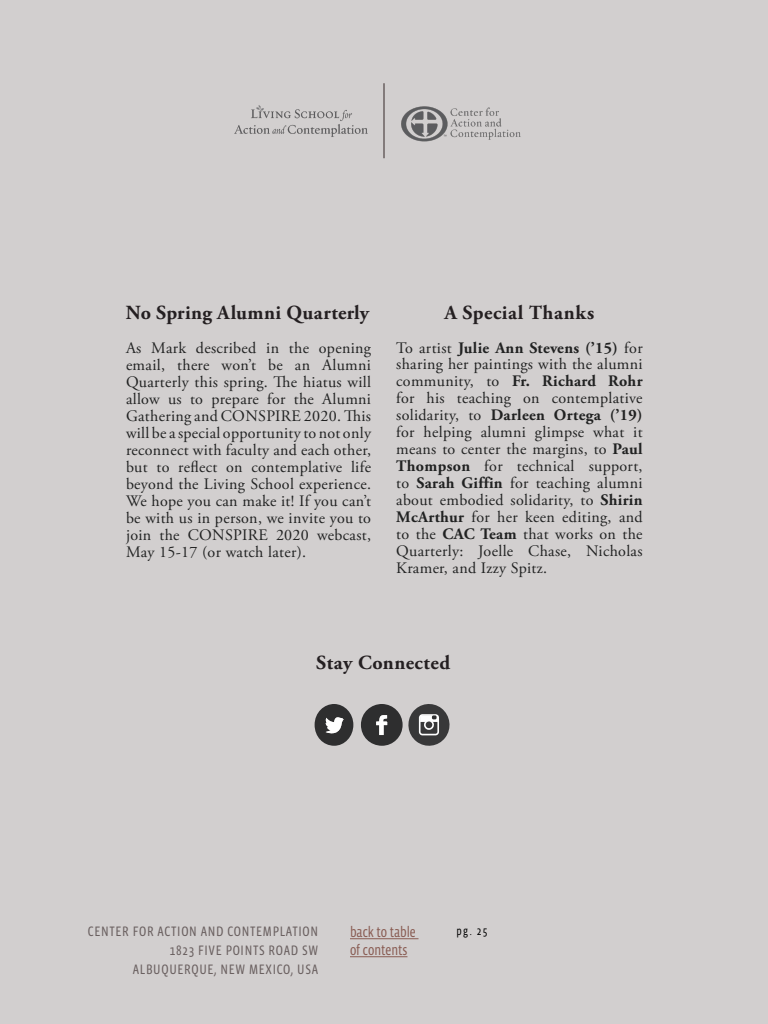
<style>
.page{position:relative;width:768px;height:1024px;background:#d2cfcf}
.page>*{position:absolute;margin:0;border:0;box-sizing:border-box;transform-origin:0 0}
.t1{font:700 20px "Adobe Garamond Pro";letter-spacing:.02em;color:#241f21}
.t2{font:16px/17px "Adobe Garamond Pro";letter-spacing:.02em;color:#212222;text-align:justify}
.t3{font:15px/18px "Vista Sans Nar OTCE";color:#895c53}
.t4{font:14px/19px "Vista Sans Nar OTCE";letter-spacing:.05em;color:#6a6060;text-align:right}
.t5{font:12px "Vista Sans Nar OTCE";color:#000}
.s1{font-weight:700}
</style>
<div class="page">
<img style="left:401px;top:106px;width:120px;height:36px">
<img style="left:234px;top:105px;width:134px;height:32px">
<hr style="left:383px;top:83px;width:2px;height:75px;background:#6a6060">
<svg style="left:315px;top:704px;width:38px;height:42px"></svg>
<svg style="left:361px;top:704px;width:89px;height:42px"></svg>
<hr style="left:350px;top:939px;width:69px;height:1px;background:#895c53">
<hr style="left:350px;top:957px;width:57px;height:1px;background:#895c53">
<p class="t1" style="left:126px;top:304px;width:245px">No Spring Alumni Quarterly</p>
<p class="t2" style="left:126px;top:341px;width:247px">As Mark described in the opening email, there won’t be an Alumni Quarterly this spring. The hiatus will allow us to prepare for the Alumni Gathering and CONSPIRE 2020. This will be a special opportunity to not only reconnect with faculty and each other, but to reflect on contemplative life beyond the Living School experience.<br>We hope you can make it! If you can’t be with us in person, we invite you to join the CONSPIRE 2020 webcast, May 15-17 (or watch later).</p>
<p class="t1" style="left:444px;top:304px;width:151px">A Special Thanks</p>
<p class="t2" style="left:396px;top:340px;width:248px">To artist <span class="s1">Julie Ann Stevens (’15)</span> for sharing her paintings with the alumni community, to <span class="s1">Fr. Richard Rohr </span>for his teaching on contemplative solidarity, to <span class="s1">Darleen Ortega (’19) </span>for helping alumni glimpse what it means to center the margins, to <span class="s1">Paul Thompson</span> for technical support, to <span class="s1">Sarah Giffin</span> for teaching alumni about embodied solidarity, to <span class="s1">Shirin McArthur</span> for her keen editing, and to the <span class="s1">CAC Team</span> that works on the Quarterly: Joelle Chase, Nicholas Kramer, and Izzy Spitz.</p>
<p class="t1" style="left:316px;top:654px;width:135px">Stay Connected</p>
<p class="t4" style="left:88px;top:923px;width:232px">CENTER FOR ACTION AND CONTEMPLATION<br>1823 FIVE POINTS ROAD SW<br>ALBUQUERQUE, NEW MEXICO, USA</p>
<p class="t3" style="left:350px;top:924px;width:67px">back to table of contents</p>
<p class="t5" style="left:457px;top:926px;width:33px">pg. 25</p>
</div>
